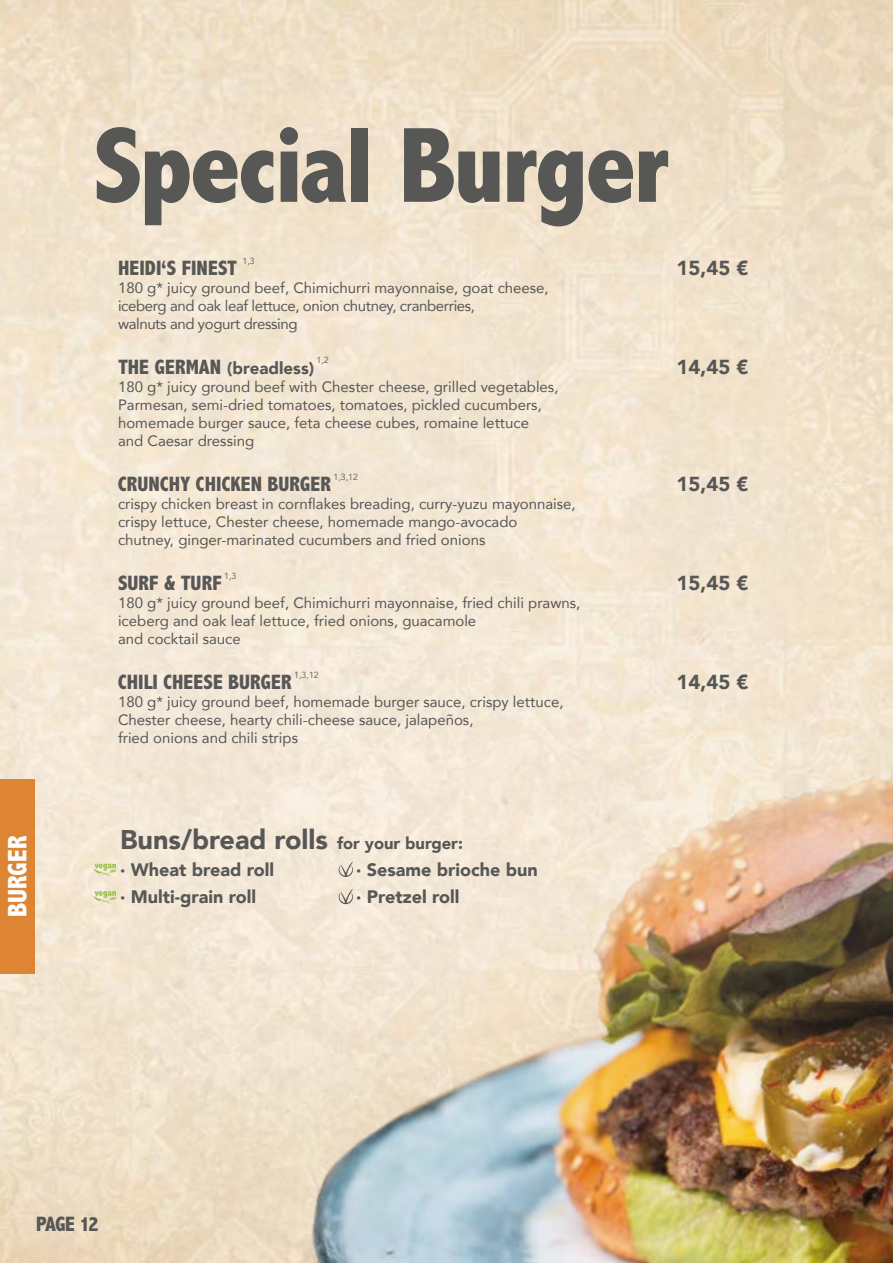
<style>
.page{position:relative;width:893px;height:1263px;background:#fff}
.page>*{position:absolute;margin:0;border:0;box-sizing:border-box;transform-origin:0 0}
.t1{font:800 condensed 108px "Abadi MT Pro";letter-spacing:-.025em;color:#575756}
.t2{font:900 27px "Avenir";color:#575756}
.t3{font:800 condensed 27px "Abadi MT Pro";letter-spacing:.005em;color:#fff}
.t4{font:800 condensed 21px "Abadi MT Pro";color:#575756}
.t5{font:900 20.25px "Avenir";color:#575756}
.t6{font:900 18px/27px "Avenir";color:#575756}
.t7{font:900 16.8px "Avenir";color:#575756}
.t8{font:15px/18px "Avenir";color:#575756}
.t9{font:15px/18px "Avenir";letter-spacing:-.025em;color:#575756}
.t10{font:8.85px "Avenir";color:#575756}
.s1{font-family:"Abadi MT Pro";font-weight:800;font-stretch:condensed;font-size:21px}
.s2{font-size:16.5px}
</style>
<div class="page">
<img style="left:240px;top:746px;width:653px;height:517px">
<svg style="left:93px;top:891px;width:24px;height:12px"></svg>
<svg style="left:93px;top:864px;width:24px;height:12px"></svg>
<svg style="left:339px;top:889px;width:14px;height:15px"></svg>
<svg style="left:339px;top:862px;width:14px;height:15px"></svg>
<div style="left:0;top:779px;width:35px;height:195px;background:#de8435"></div>
<h2 class="t3" style="left:2px;top:917px;width:83px;rotate:-90deg">BURGER</h2>
<h1 class="t1" style="left:94px;top:106px;width:577px">Special Burger</h1>
<h3 class="t4" style="left:118px;top:256px;width:121px">HEIDI‘S FINEST</h3>
<p class="t10" style="left:243px;top:256px;width:14px">1,3</p>
<h3 class="t5" style="left:676px;top:250px;width:73px">15,45 €</h3>
<p class="t9" style="left:118px;top:278px;width:432px">180 g* juicy ground beef, Chimichurri mayonnaise, goat cheese, iceberg and oak leaf lettuce, onion chutney, cranberries,<br>walnuts and yogurt dressing</p>
<p class="t7" style="left:118px;top:353px;width:198px"><span class="s1">THE GERMAN</span> (breadless)</p>
<p class="t10" style="left:317px;top:355px;width:14px">1,2</p>
<h3 class="t5" style="left:676px;top:349px;width:73px">14,45 €</h3>
<p class="t8" style="left:118px;top:377px;width:442px">180 g* juicy ground beef with Chester cheese, grilled vegetables, Parmesan, semi-dried tomatoes, tomatoes, pickled cucumbers, homemade burger sauce, feta cheese cubes, romaine lettuce<br>and Caesar dressing</p>
<h3 class="t4" style="left:118px;top:472px;width:215px">CRUNCHY CHICKEN BURGER</h3>
<p class="t10" style="left:333px;top:472px;width:26px">1,3,12</p>
<h3 class="t5" style="left:676px;top:466px;width:73px">15,45 €</h3>
<p class="t8" style="left:118px;top:494px;width:459px">crispy chicken breast in cornflakes breading, curry-yuzu mayonnaise, crispy lettuce, Chester cheese, homemade mango-avocado chutney, ginger-marinated cucumbers and fried onions</p>
<h3 class="t4" style="left:118px;top:571px;width:105px">SURF &amp; TURF</h3>
<p class="t10" style="left:224px;top:571px;width:14px">1,3</p>
<h3 class="t5" style="left:676px;top:565px;width:73px">15,45 €</h3>
<p class="t8" style="left:118px;top:593px;width:464px">180 g* juicy ground beef, Chimichurri mayonnaise, fried chili prawns, iceberg and oak leaf lettuce, fried onions, guacamole<br>and cocktail sauce</p>
<h3 class="t4" style="left:118px;top:670px;width:175px">CHILI CHEESE BURGER</h3>
<p class="t10" style="left:294px;top:670px;width:26px">1,3,12</p>
<h3 class="t5" style="left:676px;top:664px;width:73px">14,45 €</h3>
<p class="t8" style="left:118px;top:692px;width:447px">180 g* juicy ground beef, homemade burger sauce, crispy lettuce,<br>Chester cheese, hearty chili-cheese sauce, jalapeños,<br>fried onions and chili strips</p>
<h2 class="t2" style="left:120px;top:816px;width:344px">Buns/bread rolls <span class="s2">for your burger:</span></h2>
<p class="t6" style="left:120px;top:856px;width:155px">· Wheat bread roll · Multi-grain roll</p>
<p class="t6" style="left:356px;top:856px;width:183px">· Sesame brioche bun · Pretzel roll</p>
<h3 class="t4" style="left:36px;top:1212px;width:64px">PAGE 12</h3>
</div>
